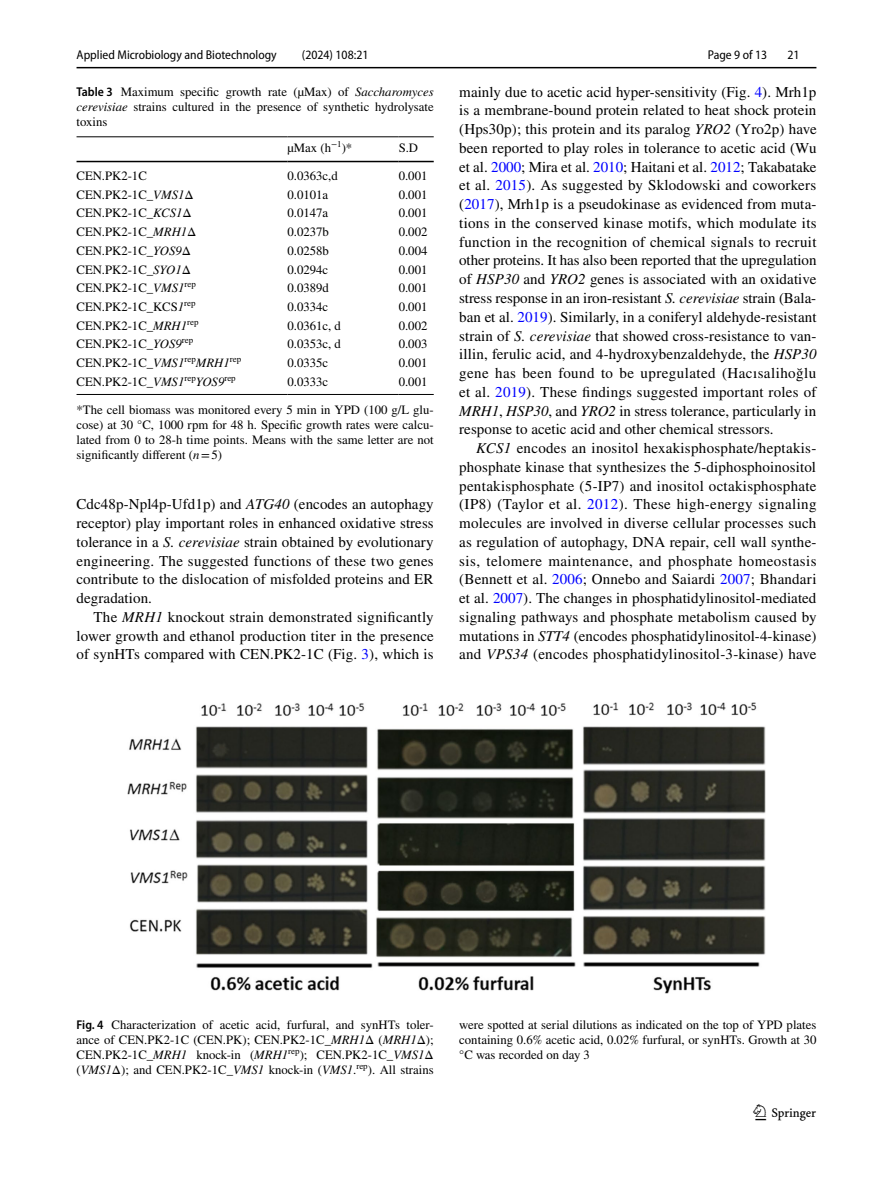
<style>
.page{position:relative;width:893px;height:1187px;background:#fff}
.page>*{position:absolute;margin:0;border:0;box-sizing:border-box;transform-origin:0 0}
.t1{font:22.5px "Springnew Regular 3";color:#000}
.t2{font:15px/18.8px "STIX";letter-spacing:.005em;color:#000;text-align:justify}
.t3{font:12.75px/15px "STIX";color:#000;text-align:justify}
.t4{font:semi-condensed 12.75px "Myriad Pro";color:#000}
.s1{font-family:"Myriad Pro";font-weight:600;font-stretch:semi-condensed}
.s2{font-style:italic}
.s3{color:#00f}
</style>
<div class="page">
<hr style="left:77px;top:67px;width:739px;height:1px;background:#000">
<hr style="left:77px;top:136px;width:211px;height:1px;background:#000">
<hr style="left:77px;top:161px;width:211px;height:1px;background:#000">
<hr style="left:288px;top:136px;width:111px;height:1px;background:#000">
<hr style="left:288px;top:161px;width:111px;height:1px;background:#000">
<hr style="left:399px;top:136px;width:35px;height:1px;background:#000">
<hr style="left:399px;top:161px;width:35px;height:1px;background:#000">
<hr style="left:77px;top:394px;width:211px;height:1px;background:#000">
<hr style="left:288px;top:394px;width:111px;height:1px;background:#000">
<hr style="left:399px;top:394px;width:35px;height:1px;background:#000">
<img style="left:128px;top:702px;width:637px;height:291px">
<p class="t4" style="left:77px;top:48px;width:202px">Applied Microbiology and Biotechnology</p>
<p class="t4" style="left:302px;top:48px;width:68px">(2024) 108:21</p>
<p class="t3" style="left:77px;top:85px;width:359px"><span class="s1">Table 3</span> Maximum specific growth rate (µMax) of <span class="s2">Saccharomyces cerevisiae</span> strains cultured in the presence of synthetic hydrolysate toxins</p>
<p class="t3" style="left:288px;top:141px;width:66px">µMax (h<sup>−1</sup>)*</p>
<p class="t3" style="left:399px;top:141px;width:21px">S.D</p>
<p class="t3" style="left:77px;top:169px;width:72px">CEN.PK2-1C</p>
<p class="t3" style="left:288px;top:169px;width:52px">0.0363c,d</p>
<p class="t3" style="left:399px;top:169px;width:30px">0.001</p>
<p class="t3" style="left:77px;top:188px;width:119px">CEN.PK2-1C_<span class="s2">VMS1</span>Δ</p>
<p class="t3" style="left:288px;top:188px;width:42px">0.0101a</p>
<p class="t3" style="left:399px;top:188px;width:30px">0.001</p>
<p class="t3" style="left:77px;top:206px;width:117px">CEN.PK2-1C_<span class="s2">KCS1</span>Δ</p>
<p class="t3" style="left:288px;top:206px;width:42px">0.0147a</p>
<p class="t3" style="left:399px;top:206px;width:30px">0.001</p>
<p class="t3" style="left:77px;top:225px;width:121px">CEN.PK2-1C_<span class="s2">MRH1</span>Δ</p>
<p class="t3" style="left:288px;top:225px;width:43px">0.0237b</p>
<p class="t3" style="left:399px;top:225px;width:30px">0.002</p>
<p class="t3" style="left:77px;top:244px;width:116px">CEN.PK2-1C_<span class="s2">YOS9</span>Δ</p>
<p class="t3" style="left:288px;top:244px;width:43px">0.0258b</p>
<p class="t3" style="left:399px;top:244px;width:30px">0.004</p>
<p class="t3" style="left:77px;top:262px;width:116px">CEN.PK2-1C_<span class="s2">SYO1</span>Δ</p>
<p class="t3" style="left:288px;top:262px;width:42px">0.0294c</p>
<p class="t3" style="left:399px;top:262px;width:30px">0.001</p>
<p class="t3" style="left:77px;top:281px;width:121px">CEN.PK2-1C_<span class="s2">VMS1</span><sup>rep</sup></p>
<p class="t3" style="left:288px;top:281px;width:43px">0.0389d</p>
<p class="t3" style="left:399px;top:281px;width:30px">0.001</p>
<p class="t3" style="left:77px;top:300px;width:121px">CEN.PK2-1C_KCS<span class="s2">1</span><sup>rep</sup></p>
<p class="t3" style="left:288px;top:300px;width:42px">0.0334c</p>
<p class="t3" style="left:399px;top:300px;width:30px">0.001</p>
<p class="t3" style="left:77px;top:319px;width:124px">CEN.PK2-1C_<span class="s2">MRH1</span><sup>rep</sup></p>
<p class="t3" style="left:288px;top:319px;width:55px">0.0361c, d</p>
<p class="t3" style="left:399px;top:319px;width:30px">0.002</p>
<p class="t3" style="left:77px;top:337px;width:118px">CEN.PK2-1C_<span class="s2">YOS9</span><sup>rep</sup></p>
<p class="t3" style="left:288px;top:337px;width:55px">0.0353c, d</p>
<p class="t3" style="left:399px;top:337px;width:30px">0.003</p>
<p class="t3" style="left:77px;top:356px;width:166px">CEN.PK2-1C_<span class="s2">VMS1</span><sup>rep</sup><span class="s2">MRH1</span><sup>rep</sup></p>
<p class="t3" style="left:288px;top:356px;width:42px">0.0335c</p>
<p class="t3" style="left:399px;top:356px;width:30px">0.001</p>
<p class="t3" style="left:77px;top:375px;width:161px">CEN.PK2-1C_<span class="s2">VMS1</span><sup>rep</sup><span class="s2">YOS9</span><sup>rep</sup></p>
<p class="t3" style="left:288px;top:375px;width:42px">0.0333c</p>
<p class="t3" style="left:399px;top:375px;width:30px">0.001</p>
<p class="t3" style="left:77px;top:403px;width:359px">*The cell biomass was monitored every 5 min in YPD (100 g/L glu&shy;cose) at 30 °C, 1000 rpm for 48 h. Specific growth rates were calcu&shy;lated from 0 to 28-h time points. Means with the same letter are not significantly different (<span class="s2">n</span>=5)</p>
<p class="t2" style="left:77px;top:496px;width:359px">Cdc48p-Npl4p-Ufd1p) and <span class="s2">ATG40</span> (encodes an autophagy receptor) play important roles in enhanced oxidative stress tolerance in a <span class="s2">S. cerevisiae</span> strain obtained by evolutionary engineering. The suggested functions of these two genes contribute to the dislocation of misfolded proteins and ER degradation.</p>
<p class="t2" style="left:77px;top:608px;width:359px;text-indent:17px">The <span class="s2">MRH1</span> knockout strain demonstrated significantly lower growth and ethanol production titer in the presence of synHTs compared with CEN.PK2-1C (Fig. <span class="s3">3</span>), which is</p>
<p class="t4" style="left:708px;top:48px;width:61px">Page 9 of 13</p>
<p class="t4" style="left:787px;top:48px;width:14px">21</p>
<p class="t2" style="left:459px;top:83px;width:359px">mainly due to acetic acid hyper-sensitivity (Fig. <span class="s3">4</span>). Mrh1p is a membrane-bound protein related to heat shock protein (Hps30p); this protein and its paralog <span class="s2">YRO2</span> (Yro2p) have been reported to play roles in tolerance to acetic acid (Wu et al. <span class="s3">2000</span>; Mira et al. <span class="s3">2010</span>; Haitani et al. <span class="s3">2012</span>; Takabatake et al. <span class="s3">2015</span>). As suggested by Sklodowski and coworkers (<span class="s3">2017</span>), Mrh1p is a pseudokinase as evidenced from muta&shy;tions in the conserved kinase motifs, which modulate its function in the recognition of chemical signals to recruit other proteins. It has also been reported that the upregulation of <span class="s2">HSP30</span> and <span class="s2">YRO2</span> genes is associated with an oxidative stress response in an iron-resistant <span class="s2">S. cerevisiae</span> strain (Bala&shy;ban et al. <span class="s3">2019</span>). Similarly, in a coniferyl aldehyde-resistant strain of <span class="s2">S. cerevisiae</span> that showed cross-resistance to van&shy;illin, ferulic acid, and 4-hydroxybenzaldehyde, the <span class="s2">HSP30 </span>gene has been found to be upregulated (Hacısalihoğlu et al. <span class="s3">2019</span>). These findings suggested important roles of <span class="s2">MRH1</span>, <span class="s2">HSP30</span>, and <span class="s2">YRO2</span> in stress tolerance, particularly in response to acetic acid and other chemical stressors.</p>
<p class="t2" style="left:459px;top:439px;width:359px;text-indent:17px"><span class="s2">KCS1</span> encodes an inositol hexakisphosphate/heptakis&shy;phosphate kinase that synthesizes the 5-diphosphoinositol pentakisphosphate (5-IP7) and inositol octakisphosphate (IP8) (Taylor et al. <span class="s3">2012</span>). These high-energy signaling molecules are involved in diverse cellular processes such as regulation of autophagy, DNA repair, cell wall synthe&shy;sis, telomere maintenance, and phosphate homeostasis (Bennett et al. <span class="s3">2006</span>; Onnebo and Saiardi <span class="s3">2007</span>; Bhandari et al. <span class="s3">2007</span>). The changes in phosphatidylinositol-mediated signaling pathways and phosphate metabolism caused by mutations in <span class="s2">STT4</span> (encodes phosphatidylinositol-4-kinase) and <span class="s2">VPS34</span> (encodes phosphatidylinositol-3-kinase) have</p>
<p class="t3" style="left:77px;top:1017px;width:359px"><span class="s1">Fig. 4</span> Characterization of acetic acid, furfural, and synHTs toler&shy;ance of CEN.PK2-1C (CEN.PK); CEN.PK2-1C_<span class="s2">MRH1</span>Δ (<span class="s2">MRH1</span>Δ); CEN.PK2-1C_<span class="s2">MRH1</span> knock-in (<span class="s2">MRH1</span><sup>rep</sup>); CEN.PK2-1C_<span class="s2">VMS1</span>Δ (<span class="s2">VMS1</span>Δ); and CEN.PK2-1C_<span class="s2">VMS1</span> knock-in (<span class="s2">VMS1</span>.<sup>rep</sup>). All strains</p>
<p class="t3" style="left:459px;top:1017px;width:359px">were spotted at serial dilutions as indicated on the top of YPD plates containing 0.6% acetic acid, 0.02% furfural, or synHTs. Growth at 30 °C was recorded on day 3</p>
<h1 class="t1" style="left:755px;top:1104px;width:62px">1 3</h1>
</div>
